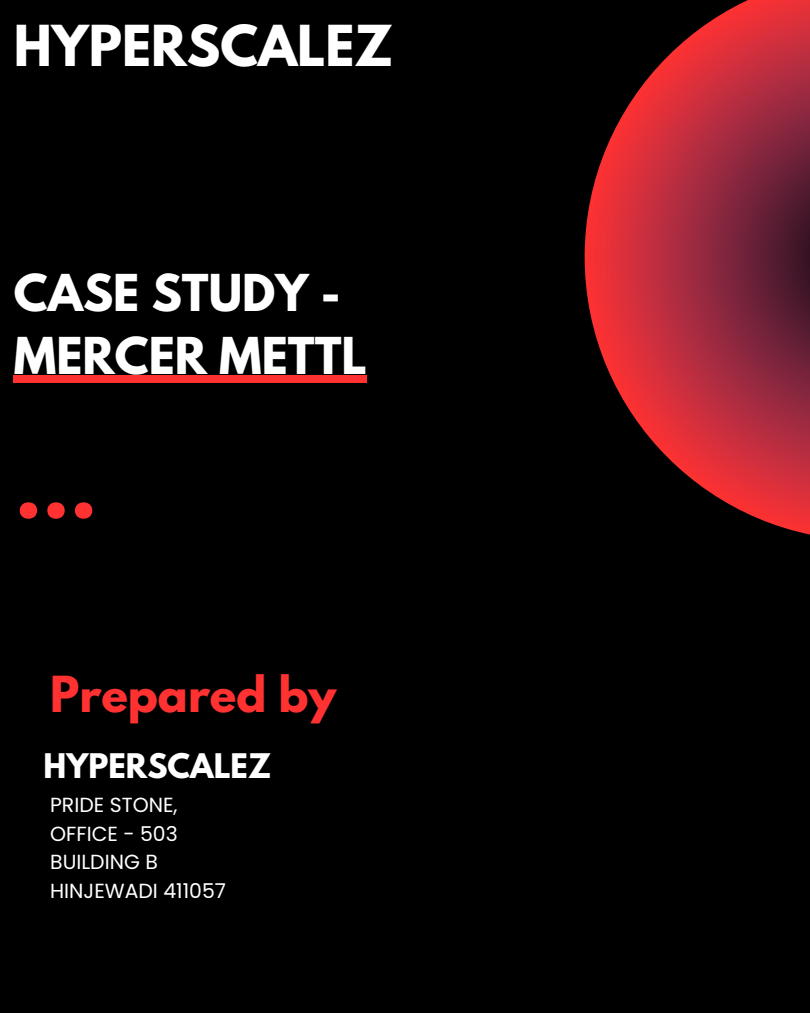
<style>
.page{position:relative;width:810px;height:1013px;background:#fff}
.page>*{position:absolute;margin:0;border:0;box-sizing:border-box;transform-origin:0 0}
.t1{font:700 100px "Canva Sans";color:#ff3131}
.t2{font:700 50px "League Spartan";color:#fff}
.t3{font:700 45px/63px "League Spartan";color:#fff}
.t4{font:700 44px "League Spartan";color:#ff3131}
.t5{font:700 30px "League Spartan";color:#fff}
.t6{font:20.4px "Poppins";color:#fff}
</style>
<div class="page">
<div style="left:0;top:0;width:810px;height:1012px;background:#000"></div>
<svg style="left:585px;top:0;width:225px;height:535px"></svg>
<div style="left:14px;top:375px;width:353px;height:8px;background:#ff3131"></div>
<h1 class="t2" style="left:14px;top:21px;width:381px">HYPERSCALEZ</h1>
<p class="t3" style="left:14px;top:267px;width:355px">CASE STUDY -<br>MERCER METTL</p>
<p class="t1" style="left:15px;top:411px;width:84px">...</p>
<h2 class="t4" style="left:50px;top:672px;width:288px">Prepared by</h2>
<p class="t5" style="left:44px;top:750px;width:229px">HYPERSCALEZ</p>
<h3 class="t6" style="left:50px;top:791px;width:129px">PRIDE STONE,</h3>
<h4 class="t6" style="left:50px;top:819px;width:129px">OFFICE - 503</h4>
<p class="t6" style="left:50px;top:848px;width:109px">BUILDING B</p>
<p class="t6" style="left:50px;top:876px;width:177px">HINJEWADI 411057</p>
</div>
